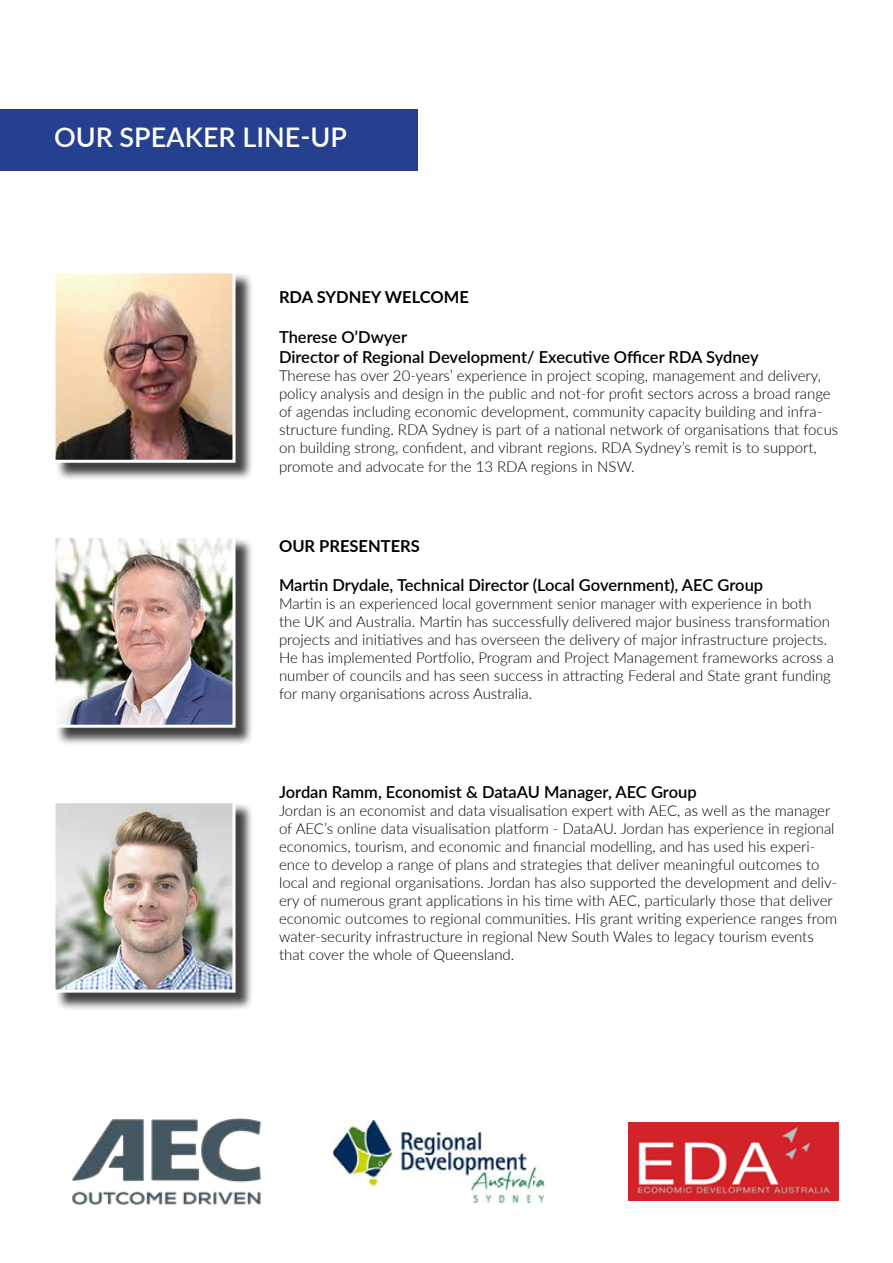
<style>
.page{position:relative;width:893px;height:1263px;background:#fff}
.page>*{position:absolute;margin:0;border:0;box-sizing:border-box;transform-origin:0 0}
.t1{font:600 27px "Lato";color:#fff}
.t2{font:600 16.5px/19.8px "Lato";color:#000}
.t3{font:700 16.5px "Lato";color:#000}
.t4{font:300 15px/18px "Lato";color:#000}
</style>
<div class="page">
<img style="left:72px;top:1118px;width:189px;height:87px">
<img style="left:629px;top:1123px;width:210px;height:77px">
<img style="left:334px;top:1121px;width:210px;height:81px">
<div style="left:55px;top:273px;width:199px;height:209px;background:#000;opacity:.75"></div>
<img style="left:56px;top:274px;width:176px;height:185px">
<div style="left:52px;top:270px;width:184px;height:193px;border:3px solid #fff"></div>
<div style="left:55px;top:802px;width:199px;height:209px;background:#000;opacity:.75"></div>
<img style="left:56px;top:804px;width:176px;height:185px">
<div style="left:52px;top:800px;width:184px;height:193px;border:3px solid #fff"></div>
<div style="left:55px;top:537px;width:199px;height:209px;background:#000;opacity:.75"></div>
<img style="left:56px;top:539px;width:176px;height:185px">
<div style="left:52px;top:535px;width:184px;height:193px;border:3px solid #fff"></div>
<div style="left:0;top:109px;width:418px;height:61px;background:#25408f"></div>
<h1 class="t1" style="left:54px;top:117px;width:294px">OUR SPEAKER LINE-UP</h1>
<p class="t3" style="left:279px;top:285px;width:191px">RDA SYDNEY WELCOME</p>
<p class="t2" style="left:279px;top:326px;width:481px">Therese O’Dwyer<br>Director of Regional Development/ Executive Officer RDA Sydney</p>
<p class="t4" style="left:279px;top:366px;width:561px">Therese has over 20-years’ experience in project scoping, management and delivery, policy analysis and design in the public and not-for profit sectors across a broad range of agendas including economic development, community capacity building and infra&shy;structure funding. RDA Sydney is part of a national network of organisations that focus on building strong, confident, and vibrant regions. RDA Sydney’s remit is to support,</p>
<p class="t4" style="left:279px;top:457px;width:357px">promote and advocate for the 13 RDA regions in NSW.</p>
<p class="t3" style="left:279px;top:533px;width:142px">OUR PRESENTERS</p>
<p class="t2" style="left:279px;top:575px;width:486px">Martin Drydale, Technical Director (Local Government), AEC Group</p>
<p class="t4" style="left:279px;top:594px;width:556px">Martin is an experienced local government senior manager with experience in both the UK and Australia. Martin has successfully delivered major business transformation projects and initiatives and has overseen the delivery of major infrastructure projects.<br>He has implemented Portfolio, Program and Project Management frameworks across a number of councils and has seen success in attracting Federal and State grant funding for many organisations across Australia.</p>
<p class="t2" style="left:279px;top:782px;width:419px">Jordan Ramm, Economist &amp; DataAU Manager, AEC Group</p>
<p class="t4" style="left:279px;top:801px;width:560px">Jordan is an economist and data visualisation expert with AEC, as well as the manager of AEC’s online data visualisation platform - DataAU. Jordan has experience in regional economics, tourism, and economic and financial modelling, and has used his experi&shy;ence to develop a range of plans and strategies that deliver meaningful outcomes to local and regional organisations. Jordan has also supported the development and deliv&shy;ery of numerous grant applications in his time with AEC, particularly those that deliver economic outcomes to regional communities. His grant writing experience ranges from water-security infrastructure in regional New South Wales to legacy tourism events that cover the whole of Queensland.</p>
</div>
